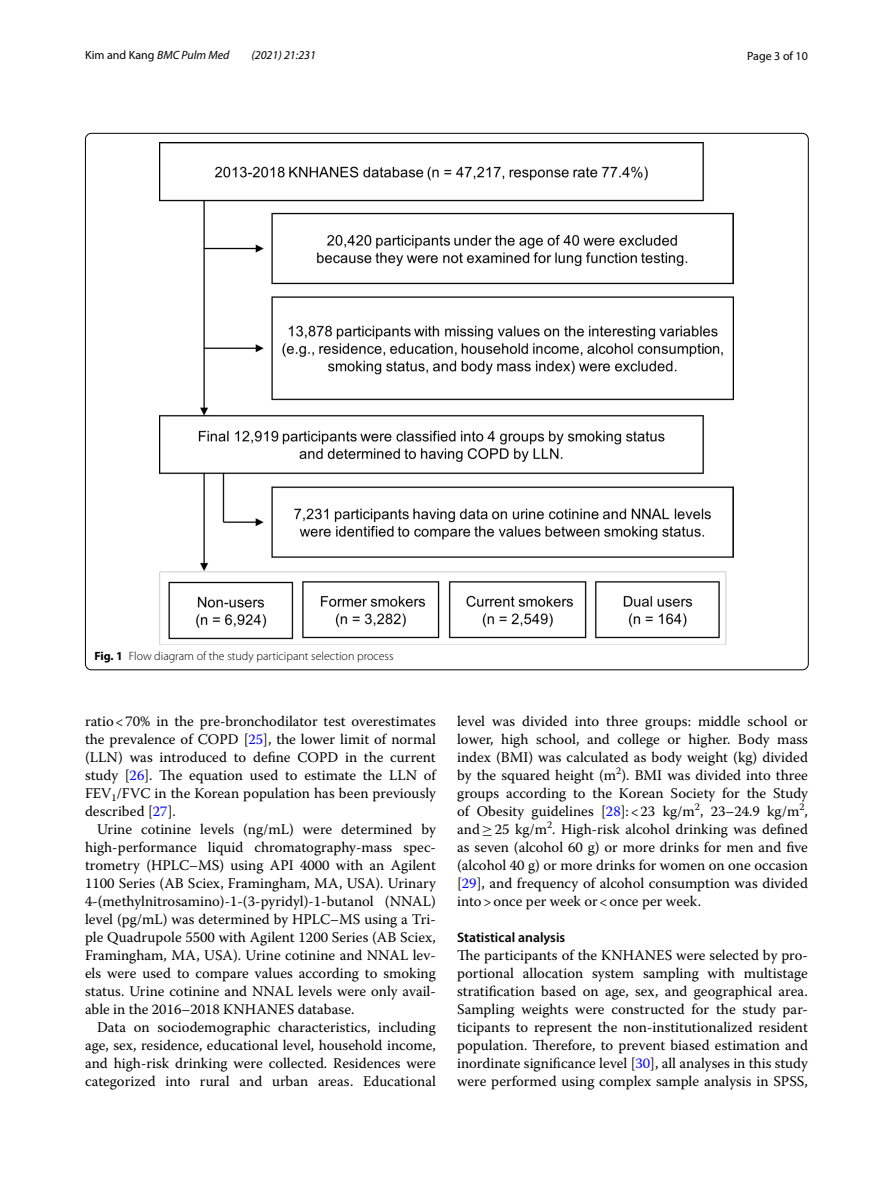
<style>
.page{position:relative;width:893px;height:1187px;background:#fff}
.page>*{position:absolute;margin:0;border:0;box-sizing:border-box;transform-origin:0 0}
.t1{font:14.7px/18px "Warnock Pro";color:#000;text-align:justify}
.t2{font:600 13.8px "Myriad Pro";color:#000}
.t3{font:300 12px "Myriad Pro";color:#000}
.t4{font:12px "Myriad Pro";color:#000}
.t5{font:italic 12px "Myriad Pro";color:#000}
.s1{font-style:italic}
.s2{font-weight:700}
.s3{color:#00f}
.s4{font-family:"MTSY"}
</style>
<div class="page">
<img style="left:160px;top:142px;width:574px;height:502px">
<p class="t4" style="left:85px;top:48px;width:146px">Kim and Kang <span class="s1">BMC Pulm Med</span></p>
<p class="t5" style="left:251px;top:48px;width:66px">(2021) 21:231</p>
<p class="t4" style="left:747px;top:48px;width:62px">Page 3 of 10</p>
<p class="t3" style="left:94px;top:649px;width:301px"><span class="s2">Fig. 1</span> Flow diagram of the study participant selection process</p>
<p class="t1" style="left:85px;top:711px;width:352px">ratio&lt;70% in the pre-bronchodilator test overestimates the prevalence of COPD [<span class="s3">25</span>], the lower limit of normal (LLN) was introduced to define COPD in the current study [<span class="s3">26</span>]. The equation used to estimate the LLN of FEV<sub>1</sub>/FVC in the Korean population has been previously described [<span class="s3">27</span>].</p>
<p class="t1" style="left:85px;top:819px;width:352px;text-indent:12px">Urine cotinine levels (ng/mL) were determined by high-performance liquid chromatography-mass spec&shy;trometry (HPLC–MS) using API 4000 with an Agilent 1100 Series (AB Sciex, Framingham, MA, USA). Urinary 4-(methylnitrosamino)-1-(3-pyridyl)-1-butanol (NNAL) level (pg/mL) was determined by HPLC–MS using a Tri&shy;ple Quadrupole 5500 with Agilent 1200 Series (AB Sciex, Framingham, MA, USA). Urine cotinine and NNAL lev&shy;els were used to compare values according to smoking status. Urine cotinine and NNAL levels were only avail&shy;able in the 2016–2018 KNHANES database.</p>
<p class="t1" style="left:85px;top:1017px;width:352px;text-indent:12px">Data on sociodemographic characteristics, including age, sex, residence, educational level, household income, and high-risk drinking were collected. Residences were categorized into rural and urban areas. Educational</p>
<p class="t1" style="left:457px;top:711px;width:352px">level was divided into three groups: middle school or lower, high school, and college or higher. Body mass index (BMI) was calculated as body weight (kg) divided by the squared height (m<sup>2</sup>). BMI was divided into three groups according to the Korean Society for the Study of Obesity guidelines [<span class="s3">28</span>]:&lt;23 kg/m<sup>2</sup>, 23–24.9 kg/m<sup>2</sup>, and<span class="s4">≥</span>25 kg/m<sup>2</sup>. High-risk alcohol drinking was defined as seven (alcohol 60 g) or more drinks for men and five (alcohol 40 g) or more drinks for women on one occasion [<span class="s3">29</span>], and frequency of alcohol consumption was divided into&gt;once per week or&lt;once per week.</p>
<p class="t2" style="left:457px;top:928px;width:110px">Statistical analysis</p>
<p class="t1" style="left:457px;top:945px;width:352px">The participants of the KNHANES were selected by pro&shy;portional allocation system sampling with multistage stratification based on age, sex, and geographical area.<br>Sampling weights were constructed for the study par&shy;ticipants to represent the non-institutionalized resident population. Therefore, to prevent biased estimation and inordinate significance level [<span class="s3">30</span>], all analyses in this study were performed using complex sample analysis in SPSS,</p>
</div>
